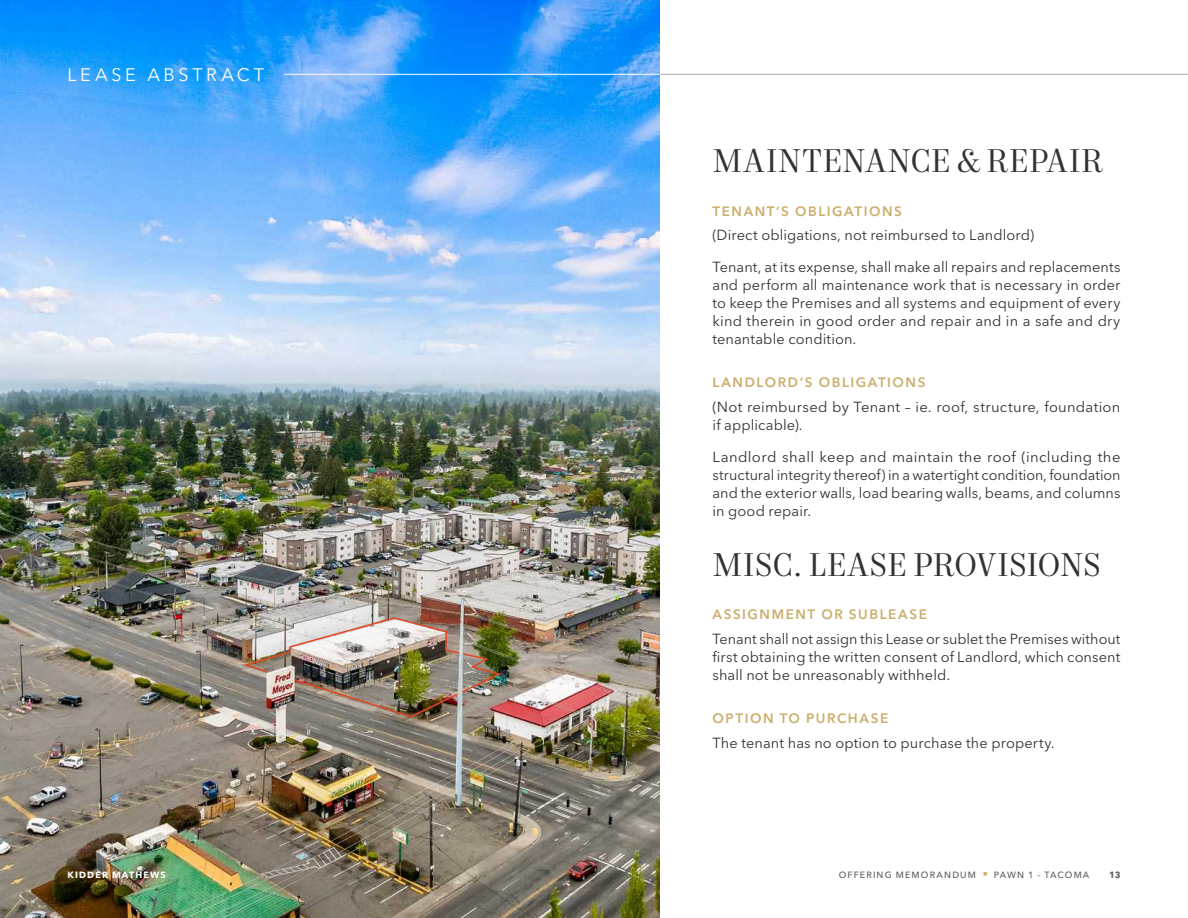
<style>
.page{position:relative;width:1188px;height:918px;background:#fff}
.page>*{position:absolute;margin:0;border:0;box-sizing:border-box;transform-origin:0 0}
.Headline_-_Level_2_-_Charcoal_2023{font:33px "Mort Modern 08";color:#313234}
.Section_Identifier_-_White_2023{font:18px "Avenir Next LT Pro";letter-spacing:.205em;color:#fff}
.Body_Copy_-_Charcoal_2023{font:14.55px/18px "Avenir Next LT Pro";letter-spacing:.01em;color:#313234;text-align:justify}
.Subhead_-_Level_1_-_Gold_2023{font:600 13.5px "Avenir Next LT Pro";letter-spacing:.115em;color:#cbae6b}
.t1{font:500 9px "Avenir Next LT Pro";letter-spacing:.13em;color:#5e5d5d}
.t2{font:700 9px "Avenir Next LT Pro";letter-spacing:.13em;color:#fff}
.t3{font:700 9px "Avenir Next LT Pro";color:#5e5d5d}
.s1{color:#cbae6b}
</style>
<div class="page">
<img style="left:0;top:0;width:660px;height:918px">
<img style="left:241px;top:616px;width:262px;height:102px">
<hr style="left:660px;top:74px;width:528px;height:1px;background:#afabac">
<hr style="left:284px;top:74px;width:376px;height:1px;background:#fff">
<p class="Section_Identifier_-_White_2023" style="left:68px;top:64px;width:198px">LEASE ABSTRACT</p>
<p class="Headline_-_Level_2_-_Charcoal_2023" style="left:712px;top:141px;width:392px">MAINTENANCE &amp; REPAIR</p>
<p class="Subhead_-_Level_1_-_Gold_2023" style="left:712px;top:203px;width:191px">TENANT’S OBLIGATIONS</p>
<p class="Body_Copy_-_Charcoal_2023" style="left:712px;top:226px;width:323px">(Direct obligations, not reimbursed to Landlord)</p>
<p class="Body_Copy_-_Charcoal_2023" style="left:712px;top:258px;width:410px">Tenant, at its expense, shall make all repairs and replacements and perform all maintenance work that is necessary in order to keep the Premises and all systems and equipment of every kind therein in good order and repair and in a safe and dry tenantable condition.</p>
<p class="Subhead_-_Level_1_-_Gold_2023" style="left:712px;top:375px;width:214px">LANDLORD’S OBLIGATIONS</p>
<p class="Body_Copy_-_Charcoal_2023" style="left:712px;top:398px;width:409px">(Not reimbursed by Tenant – ie. roof, structure, foundation if applicable).</p>
<p class="Body_Copy_-_Charcoal_2023" style="left:712px;top:448px;width:410px">Landlord shall keep and maintain the roof (including the structural integrity thereof) in a watertight condition, foundation and the exterior walls, load bearing walls, beams, and columns in good repair.</p>
<p class="Headline_-_Level_2_-_Charcoal_2023" style="left:712px;top:545px;width:390px">MISC. LEASE PROVISIONS</p>
<p class="Subhead_-_Level_1_-_Gold_2023" style="left:712px;top:606px;width:216px">ASSIGNMENT OR SUBLEASE</p>
<p class="Body_Copy_-_Charcoal_2023" style="left:712px;top:630px;width:410px">Tenant shall not assign this Lease or sublet the Premises without first obtaining the written consent of Landlord, which consent shall not be unreasonably withheld.</p>
<p class="Subhead_-_Level_1_-_Gold_2023" style="left:712px;top:711px;width:177px">OPTION TO PURCHASE</p>
<p class="Body_Copy_-_Charcoal_2023" style="left:712px;top:734px;width:344px">The tenant has no option to purchase the property.</p>
<p class="t2" style="left:68px;top:869px;width:100px">KIDDER MATHEWS</p>
<p class="t1" style="left:839px;top:869px;width:252px">OFFERING MEMORANDUM <span class="s1">■</span> PAWN 1 - TACOMA</p>
<p class="t3" style="left:1109px;top:869px;width:13px">13</p>
</div>
